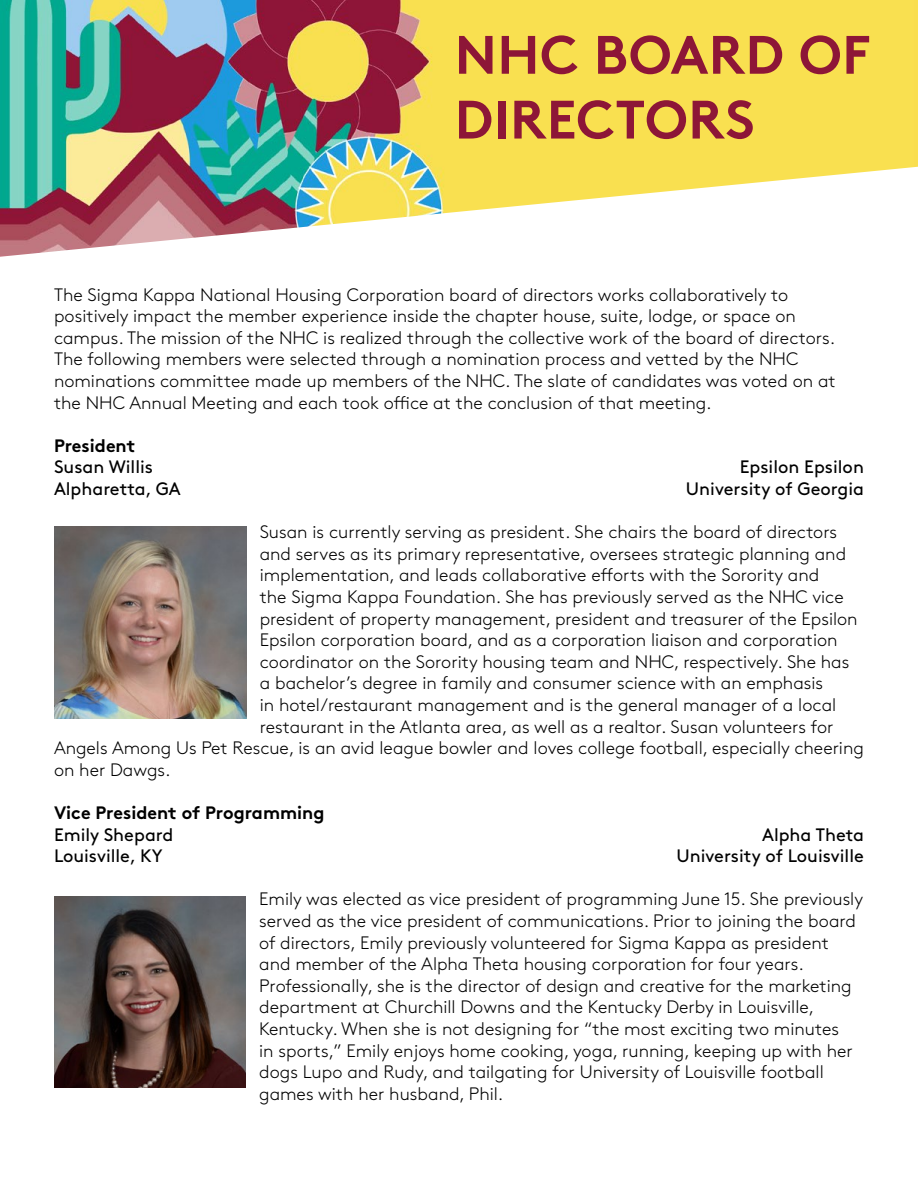
<style>
.page{position:relative;width:918px;height:1188px;background:#fff}
.page>*{position:absolute;margin:0;border:0;box-sizing:border-box;transform-origin:0 0}
.t1{font:700 54px/64.8px "Brown Pro";letter-spacing:.01em;color:#8d1637}
.t2{font:300 18px/21.6px "Brown Pro";color:#000}
.t3{font:18px "Brown Pro";color:#000}
.t4{font:700 18px "Brown Pro";color:#000}
</style>
<div class="page">
<img style="left:0;top:0;width:918px;height:257px">
<img style="left:54px;top:896px;width:192px;height:192px">
<img style="left:54px;top:526px;width:192px;height:192px">
<h1 class="t1" style="left:455px;top:17px;width:417px">NHC BOARD OF<br>DIRECTORS</h1>
<p class="t2" style="left:54px;top:282px;width:783px">The Sigma Kappa National Housing Corporation board of directors works collaboratively to positively impact the member experience inside the chapter house, suite, lodge, or space on campus. The mission of the NHC is realized through the collective work of the board of directors.<br>The following members were selected through a nomination process and vetted by the NHC nominations committee made up members of the NHC. The slate of candidates was voted on at the NHC Annual Meeting and each took office at the conclusion of that meeting.</p>
<p class="t4" style="left:54px;top:431px;width:83px">President</p>
<p class="t3" style="left:54px;top:453px;width:101px">Susan Willis</p>
<p class="t3" style="left:740px;top:453px;width:126px">Epsilon Epsilon</p>
<p class="t3" style="left:54px;top:475px;width:128px">Alpharetta, GA</p>
<p class="t3" style="left:686px;top:475px;width:180px">University of Georgia</p>
<p class="t2" style="left:260px;top:520px;width:579px">Susan is currently serving as president. She chairs the board of directors</p>
<p class="t2" style="left:260px;top:542px;width:588px">and serves as its primary representative, oversees strategic planning and</p>
<p class="t2" style="left:260px;top:563px;width:561px">implementation, and leads collaborative efforts with the Sorority and</p>
<p class="t2" style="left:260px;top:585px;width:585px">the Sigma Kappa Foundation. She has previously served as the NHC vice</p>
<p class="t2" style="left:260px;top:606px;width:599px">president of property management, president and treasurer of the Epsilon</p>
<p class="t2" style="left:260px;top:628px;width:579px">Epsilon corporation board, and as a corporation liaison and corporation</p>
<p class="t2" style="left:260px;top:650px;width:591px">coordinator on the Sorority housing team and NHC, respectively. She has</p>
<p class="t2" style="left:260px;top:671px;width:565px">a bachelor’s degree in family and consumer science with an emphasis</p>
<p class="t2" style="left:260px;top:693px;width:578px">in hotel/restaurant management and is the general manager of a local</p>
<p class="t2" style="left:260px;top:714px;width:575px">restaurant in the Atlanta area, as well as a realtor. Susan volunteers for</p>
<p class="t2" style="left:54px;top:736px;width:811px">Angels Among Us Pet Rescue, is an avid league bowler and loves college football, especially cheering</p>
<p class="t2" style="left:54px;top:758px;width:118px">on her Dawgs.</p>
<p class="t4" style="left:54px;top:798px;width:272px">Vice President of Programming</p>
<p class="t3" style="left:54px;top:821px;width:121px">Emily Shepard</p>
<p class="t3" style="left:762px;top:821px;width:103px">Alpha Theta</p>
<p class="t3" style="left:54px;top:842px;width:110px">Louisville, KY</p>
<p class="t3" style="left:676px;top:842px;width:189px">University of Louisville</p>
<p class="t2" style="left:259px;top:887px;width:605px">Emily was elected as vice president of programming June 15. She previously served as the vice president of communications. Prior to joining the board of directors, Emily previously volunteered for Sigma Kappa as president and member of the Alpha Theta housing corporation for four years.<br>Professionally, she is the director of design and creative for the marketing department at Churchill Downs and the Kentucky Derby in Louisville, Kentucky. When she is not designing for “the most exciting two minutes<br>in sports,” Emily enjoys home cooking, yoga, running, keeping up with her dogs Lupo and Rudy, and tailgating for University of Louisville football games with her husband, Phil.</p>
</div>
